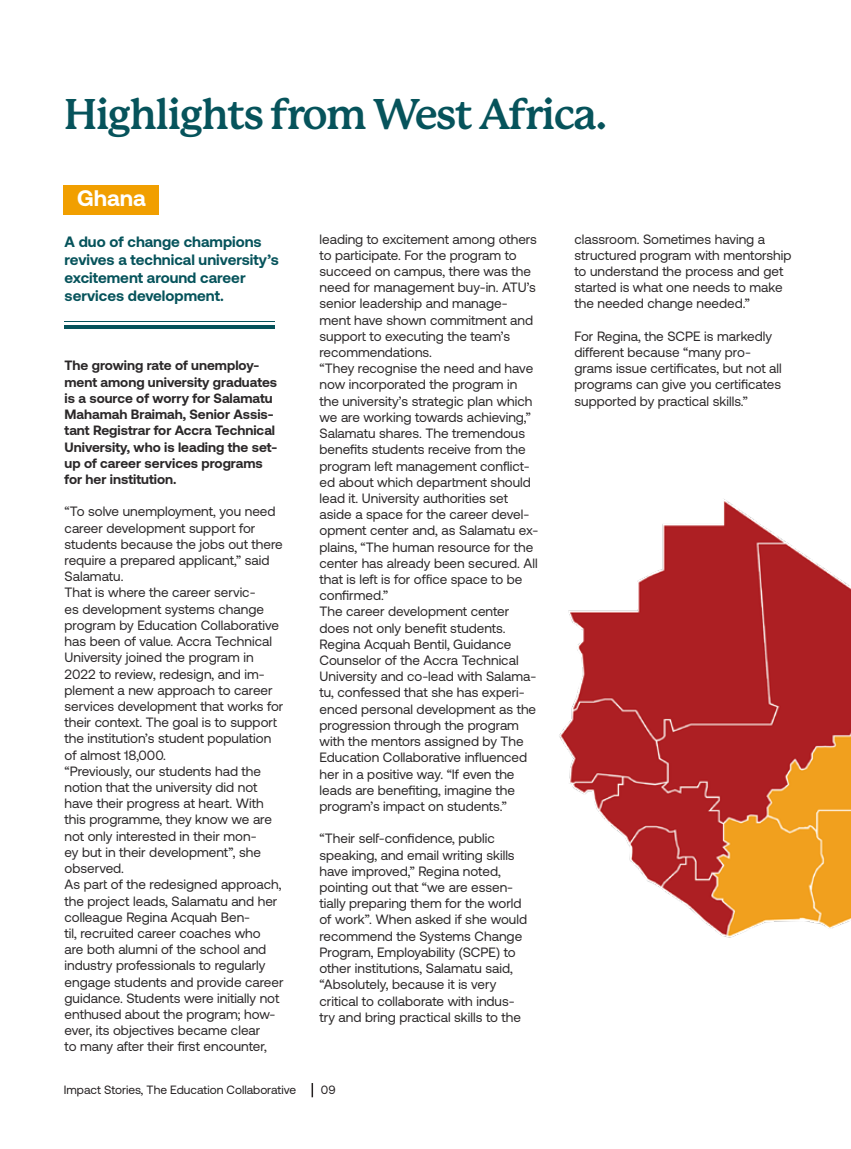
<style>
.page{position:relative;width:851px;height:1149px;background:#fff}
.page>*{position:absolute;margin:0;border:0;box-sizing:border-box;transform-origin:0 0}
.t1{font:700 42px "P22 Mackinac Pro";letter-spacing:-.04em;color:#06535b}
.t2{font:700 22.5px "Aeonik";color:#fff}
.t3{font:700 15px/18px "Aeonik";color:#06535b}
.t4{font:13.5px/16.2px "Aeonik";color:#2b2829}
.t5{font:700 13.5px/16.2px "Aeonik";color:#2b2829}
.t6{font:12px "Aeonik";color:#231f20}
</style>
<div class="page">
<hr style="left:65px;top:321px;width:210px;height:1px;background:#06535b">
<hr style="left:65px;top:325px;width:210px;height:4px;background:#06535b">
<div style="left:64px;top:185px;width:95px;height:29px;background:#f19f00"></div>
<svg style="left:311px;top:1083px;width:2px;height:13px"></svg>
<img style="left:559px;top:499px;width:291px;height:439px">
<p class="t1" style="left:64px;top:91px;width:544px">Highlights from West Africa.</p>
<p class="t2" style="left:77px;top:185px;width:70px">Ghana</p>
<p class="t3" style="left:65px;top:232px;width:216px">A duo of change champions revives a technical university’s excitement around career</p>
<p class="t3" style="left:65px;top:286px;width:161px">services development.</p>
<p class="t5" style="left:65px;top:357px;width:214px">The growing rate of unemploy&shy;ment among university graduates is a source of worry for Salamatu<br>Mahamah Braimah, Senior Assis&shy;tant Registrar for Accra Technical<br>University, who is leading the set&shy;up of career services programs for her institution.</p>
<p class="t4" style="left:65px;top:503px;width:219px">“To solve unemployment, you need career development support for students because the jobs out there require a prepared applicant,” said<br>Salamatu.</p>
<p class="t4" style="left:65px;top:584px;width:220px">That is where the career servic-<br>es development systems change program by Education Collaborative has been of value. Accra Technical<br>University joined the program in<br>2022 to review, redesign, and im&shy;plement a new approach to career services development that works for their context. The goal is to support the institution’s student population of almost 18,000.</p>
<p class="t4" style="left:65px;top:762px;width:209px">“Previously, our students had the notion that the university did not have their progress at heart. With this programme, they know we are not only interested in their mon&shy;ey but in their development”, she observed.</p>
<p class="t4" style="left:65px;top:876px;width:220px">As part of the redesigned approach, the project leads, Salamatu and her colleague Regina Acquah Ben-<br>til, recruited career coaches who<br>are both alumni of the school and industry professionals to regularly engage students and provide career guidance. Students were initially not enthused about the program; how&shy;ever, its objectives became clear<br>to many after their first encounter,</p>
<p class="t4" style="left:319px;top:231px;width:219px">leading to excitement among others to participate. For the program to succeed on campus, there was the need for management buy-in. ATU’s senior leadership and manage&shy;ment have shown commitment and support to executing the team’s recommendations.</p>
<p class="t4" style="left:319px;top:360px;width:220px">“They recognise the need and have now incorporated the program in the university’s strategic plan which we are working towards achieving,” Salamatu shares. The tremendous benefits students receive from the program left management conflict&shy;ed about which department should lead it. University authorities set aside a space for the career devel&shy;opment center and, as Salamatu ex&shy;plains, “The human resource for the center has already been secured. All that is left is for office space to be confirmed.”</p>
<p class="t4" style="left:319px;top:603px;width:218px">The career development center does not only benefit students.<br>Regina Acquah Bentil, Guidance Counselor of the Accra Technical University and co-lead with Salama&shy;tu, confessed that she has experi&shy;enced personal development as the progression through the program with the mentors assigned by The Education Collaborative influenced her in a positive way. “If even the leads are benefiting, imagine the program’s impact on students.”</p>
<p class="t4" style="left:319px;top:830px;width:209px">“Their self-confidence, public speaking, and email writing skills have improved,” Regina noted, pointing out that “we are essen&shy;tially preparing them for the world of work”. When asked if she would recommend the Systems Change Program, Employability (SCPE) to other institutions, Salamatu said, “Absolutely, because it is very critical to collaborate with indus&shy;try and bring practical skills to the</p>
<p class="t6" style="left:64px;top:1082px;width:234px">Impact Stories, The Education Collaborative</p>
<p class="t6" style="left:321px;top:1082px;width:16px">09</p>
<p class="t4" style="left:574px;top:231px;width:218px">classroom. Sometimes having a structured program with mentorship to understand the process and get started is what one needs to make the needed change needed.”</p>
<p class="t4" style="left:574px;top:328px;width:209px">For Regina, the SCPE is markedly different because “many pro&shy;grams issue certificates, but not all programs can give you certificates supported by practical skills.”</p>
</div>
